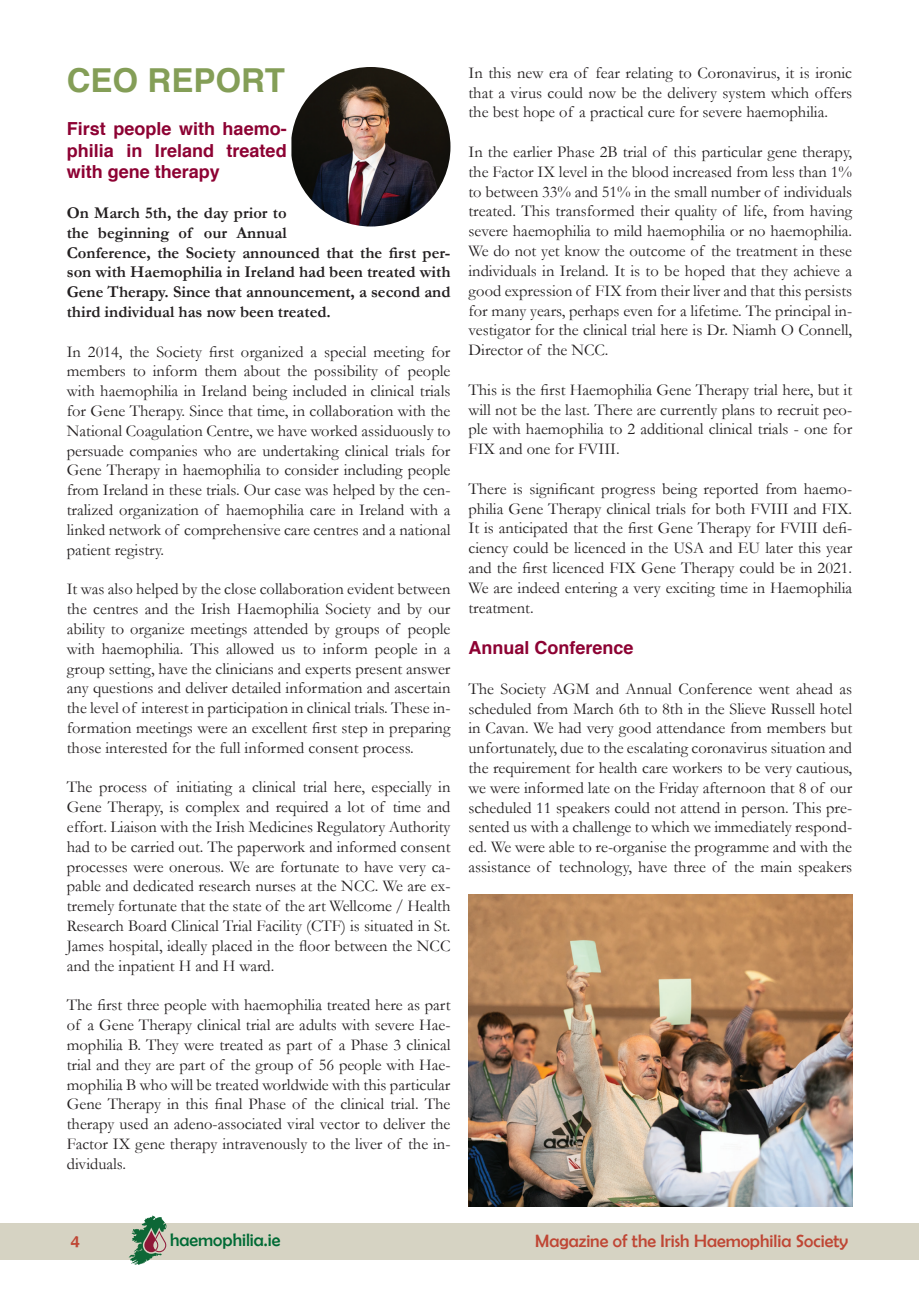
<style>
.page{position:relative;width:919px;height:1289px;background:#fff}
.page>*{position:absolute;margin:0;border:0;box-sizing:border-box;transform-origin:0 0}
.t1{font:700 33px "Helvetica";color:#849e57}
.t2{font:700 18px/21.6px "Helvetica";color:#8d0233;text-align:justify}
.t3{font:18px "Berlin Sans FB";color:#bf4634}
.t4{font:18px "Berlin Sans FB";color:#006a35}
.t5{font:16.5px/19.8px "Garamond";color:#231f20;text-align:justify}
.t6{font:700 16.5px/19.8px "Garamond";color:#231f20}
</style>
<div class="page">
<div style="left:0;top:1222px;width:918px;height:37px;background:#d6d3c3"></div>
<svg style="left:129px;top:1215px;width:37px;height:49px"></svg>
<img style="left:291px;top:67px;width:159px;height:159px">
<img style="left:468px;top:894px;width:384px;height:311px">
<p class="t1" style="left:67px;top:60px;width:220px">CEO REPORT</p>
<p class="t2" style="left:67px;top:117px;width:221px">First people with haemo&shy;philia in Ireland treated with gene therapy</p>
<p class="t6" style="left:67px;top:203px;width:385px">On March 5th, the day prior to<br>the beginning of our Annual<br>Conference, the Society announced that the first per&shy;son with Haemophilia in Ireland had been treated with Gene Therapy. Since that announcement, a second and third individual has now been treated.</p>
<p class="t5" style="left:67px;top:341px;width:385px">In 2014, the Society first organized a special meeting for members to inform them about the possibility of people with haemophilia in Ireland being included in clinical trials for Gene Therapy. Since that time, in collaboration with the National Coagulation Centre, we have worked assiduously to persuade companies who are undertaking clinical trials for Gene Therapy in haemophilia to consider including people from Ireland in these trials. Our case was helped by the cen&shy;tralized organization of haemophilia care in Ireland with a linked network of comprehensive care centres and a national patient registry.</p>
<p class="t5" style="left:67px;top:579px;width:385px">It was also helped by the close collaboration evident between the centres and the Irish Haemophilia Society and by our ability to organize meetings attended by groups of people with haemophilia. This allowed us to inform people in a group setting, have the clinicians and experts present answer any questions and deliver detailed information and ascertain the level of interest in participation in clinical trials. These in&shy;formation meetings were an excellent first step in preparing those interested for the full informed consent process.</p>
<p class="t5" style="left:67px;top:777px;width:385px">The process of initiating a clinical trial here, especially in Gene Therapy, is complex and required a lot of time and effort. Liaison with the Irish Medicines Regulatory Authority had to be carried out. The paperwork and informed consent processes were onerous. We are fortunate to have very ca&shy;pable and dedicated research nurses at the NCC. We are ex&shy;tremely fortunate that the state of the art Wellcome / Health Research Board Clinical Trial Facility (CTF) is situated in St.<br>James hospital, ideally placed in the floor between the NCC and the inpatient H and H ward.</p>
<p class="t5" style="left:67px;top:994px;width:385px">The first three people with haemophilia treated here as part of a Gene Therapy clinical trial are adults with severe Hae&shy;mophilia B. They were treated as part of a Phase 3 clinical trial and they are part of the group of 56 people with Hae&shy;mophilia B who will be treated worldwide with this particular Gene Therapy in this final Phase of the clinical trial. The therapy used an adeno-associated viral vector to deliver the Factor IX gene therapy intravenously to the liver of the in&shy;dividuals.</p>
<p class="t5" style="left:468px;top:62px;width:385px">In this new era of fear relating to Coronavirus, it is ironic that a virus could now be the delivery system which offers the best hope of a practical cure for severe haemophilia.</p>
<p class="t5" style="left:468px;top:141px;width:385px">In the earlier Phase 2B trial of this particular gene therapy, the Factor IX level in the blood increased from less than 1% to between 33% and 51% in the small number of individuals treated. This transformed their quality of life, from having severe haemophilia to mild haemophilia or no haemophilia.<br>We do not yet know the outcome of the treatment in these individuals in Ireland. It is to be hoped that they achieve a good expression of FIX from their liver and that this persists for many years, perhaps even for a lifetime. The principal in&shy;vestigator for the clinical trial here is Dr. Niamh O Connell, Director of the NCC.</p>
<p class="t5" style="left:468px;top:379px;width:385px">This is the first Haemophilia Gene Therapy trial here, but it will not be the last. There are currently plans to recruit peo&shy;ple with haemophilia to 2 additional clinical trials - one for FIX and one for FVIII.</p>
<p class="t5" style="left:468px;top:478px;width:385px">There is significant progress being reported from haemo&shy;philia Gene Therapy clinical trials for both FVIII and FIX.<br>It is anticipated that the first Gene Therapy for FVIII defi&shy;ciency could be licenced in the USA and EU later this year and the first licenced FIX Gene Therapy could be in 2021.<br>We are indeed entering a very exciting time in Haemophilia treatment.</p>
<p class="t2" style="left:468px;top:636px;width:167px">Annual Conference</p>
<p class="t5" style="left:468px;top:678px;width:385px">The Society AGM and Annual Conference went ahead as scheduled from March 6th to 8th in the Slieve Russell hotel in Cavan. We had very good attendance from members but unfortunately, due to the escalating coronavirus situation and the requirement for health care workers to be very cautious, we were informed late on the Friday afternoon that 8 of our scheduled 11 speakers could not attend in person. This pre&shy;sented us with a challenge to which we immediately respond&shy;ed. We were able to re-organise the programme and with the assistance of technology, have three of the main speakers</p>
<p class="t3" style="left:71px;top:1230px;width:10px">4</p>
<p class="t4" style="left:170px;top:1229px;width:112px">haemophilia.ie</p>
<p class="t3" style="left:535px;top:1230px;width:314px">Magazine of the Irish Haemophilia Society</p>
</div>
